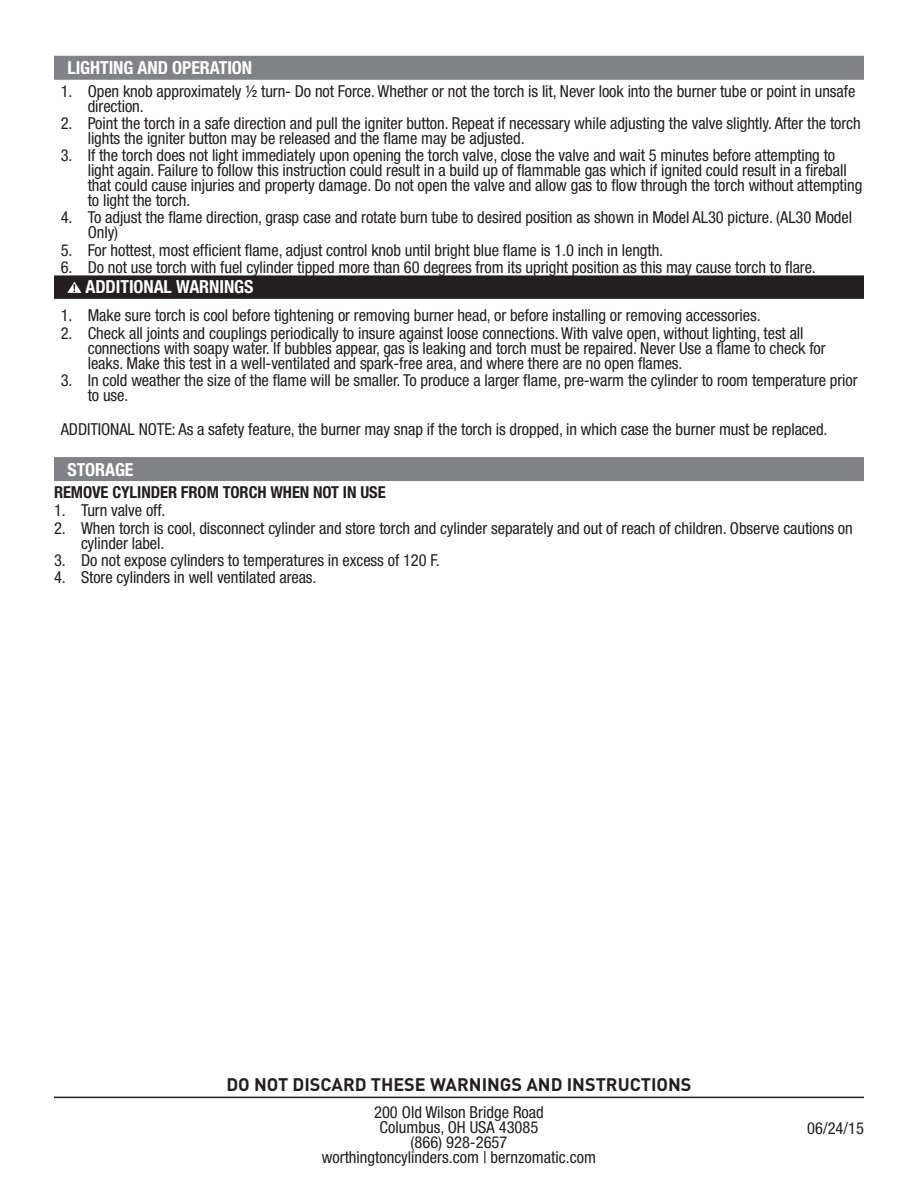
<style>
.page{position:relative;width:918px;height:1188px;background:#fff}
.page>*{position:absolute;margin:0;border:0;box-sizing:border-box;transform-origin:0 0}
.t1{font:700 condensed 18px "Helvetica Neue LT Std";letter-spacing:-.005em;color:#fff}
.t2{font:700 18px "DINOT";color:#231f20}
.t3{font:condensed 16.5px/15px "Helvetica Neue LT Std";letter-spacing:-.005em;color:#231f20}
.t4{font:700 condensed 16.5px "Helvetica Neue LT Std";letter-spacing:-.005em;color:#231f20}
</style>
<div class="page">
<hr style="left:54px;top:1097px;width:810px;height:1px;background:#231f20">
<div style="left:54px;top:56px;width:810px;height:24px;background:#808285"></div>
<div style="left:54px;top:275px;width:810px;height:23px;background:#231f20"></div>
<div style="left:54px;top:293px;width:810px;height:6px;background:#231f20"></div>
<div style="left:54px;top:457px;width:810px;height:24px;background:#808285"></div>
<svg style="left:67px;top:282px;width:14px;height:11px"></svg>
<p class="t1" style="left:68px;top:57px;width:186px">LIGHTING AND OPERATION</p>
<p class="t3" style="left:88px;top:83px;width:769px;text-indent:-27px">1. Open knob approximately ½ turn- Do not Force. Whether or not the torch is lit, Never look into the burner tube or point in unsafe direction.</p>
<p class="t3" style="left:88px;top:116px;width:775px;text-indent:-27px">2. Point the torch in a safe direction and pull the igniter button. Repeat if necessary while adjusting the valve slightly. After the torch lights the igniter button may be released and the flame may be adjusted.</p>
<p class="t3" style="left:88px;top:148px;width:776px;text-indent:-27px">3. If the torch does not light immediately upon opening the torch valve, close the valve and wait 5 minutes before attempting to light again. Failure to follow this instruction could result in a build up of flammable gas which if ignited could result in a fireball that could cause injuries and property damage. Do not open the valve and allow gas to flow through the torch without attempting to light the torch.</p>
<p class="t3" style="left:88px;top:210px;width:766px;text-indent:-27px">4. To adjust the flame direction, grasp case and rotate burn tube to desired position as shown in Model AL30 picture. (AL30 Model<br>Only)</p>
<p class="t3" style="left:61px;top:242px;width:604px">5. For hottest, most efficient flame, adjust control knob until bright blue flame is 1.0 inch in length.</p>
<p class="t3" style="left:61px;top:259px;width:757px">6. Do not use torch with fuel cylinder tipped more than 60 degrees from its upright position as this may cause torch to flare.</p>
<p class="t1" style="left:85px;top:276px;width:170px">ADDITIONAL WARNINGS</p>
<p class="t3" style="left:61px;top:308px;width:701px">1. Make sure torch is cool before tightening or removing burner head, or before installing or removing accessories.</p>
<p class="t3" style="left:88px;top:325px;width:739px;text-indent:-27px">2. Check all joints and couplings periodically to insure against loose connections. With valve open, without lighting, test all connections with soapy water. If bubbles appear, gas is leaking and torch must be repaired. Never Use a flame to check for leaks. Make this test in a well-ventilated and spark-free area, and where there are no open flames.</p>
<p class="t3" style="left:88px;top:372px;width:771px;text-indent:-27px">3. In cold weather the size of the flame will be smaller. To produce a larger flame, pre-warm the cylinder to room temperature prior to use.</p>
<p class="t3" style="left:61px;top:422px;width:768px">ADDITIONAL NOTE: As a safety feature, the burner may snap if the torch is dropped, in which case the burner must be replaced.</p>
<p class="t1" style="left:68px;top:458px;width:68px">STORAGE</p>
<p class="t4" style="left:54px;top:482px;width:333px">REMOVE CYLINDER FROM TORCH WHEN NOT IN USE</p>
<p class="t3" style="left:54px;top:503px;width:113px">1. Turn valve off.</p>
<p class="t3" style="left:81px;top:520px;width:773px;text-indent:-27px">2. When torch is cool, disconnect cylinder and store torch and cylinder separately and out of reach of children. Observe cautions on cylinder label.</p>
<p class="t3" style="left:54px;top:552px;width:387px">3. Do not expose cylinders to temperatures in excess of 120 F.</p>
<p class="t3" style="left:54px;top:570px;width:264px">4. Store cylinders in well ventilated areas.</p>
<p class="t2" style="left:226px;top:1072px;width:467px">DO NOT DISCARD THESE WARNINGS AND INSTRUCTIONS</p>
<p class="t3" style="left:322px;top:1104px;width:276px;text-align:center">200 Old Wilson Bridge Road<br>Columbus, OH USA 43085<br>(866) 928-2657<br>worthingtoncylinders.com | bernzomatic.com</p>
<p class="t3" style="left:807px;top:1121px;width:58px">06/24/15</p>
</div>
